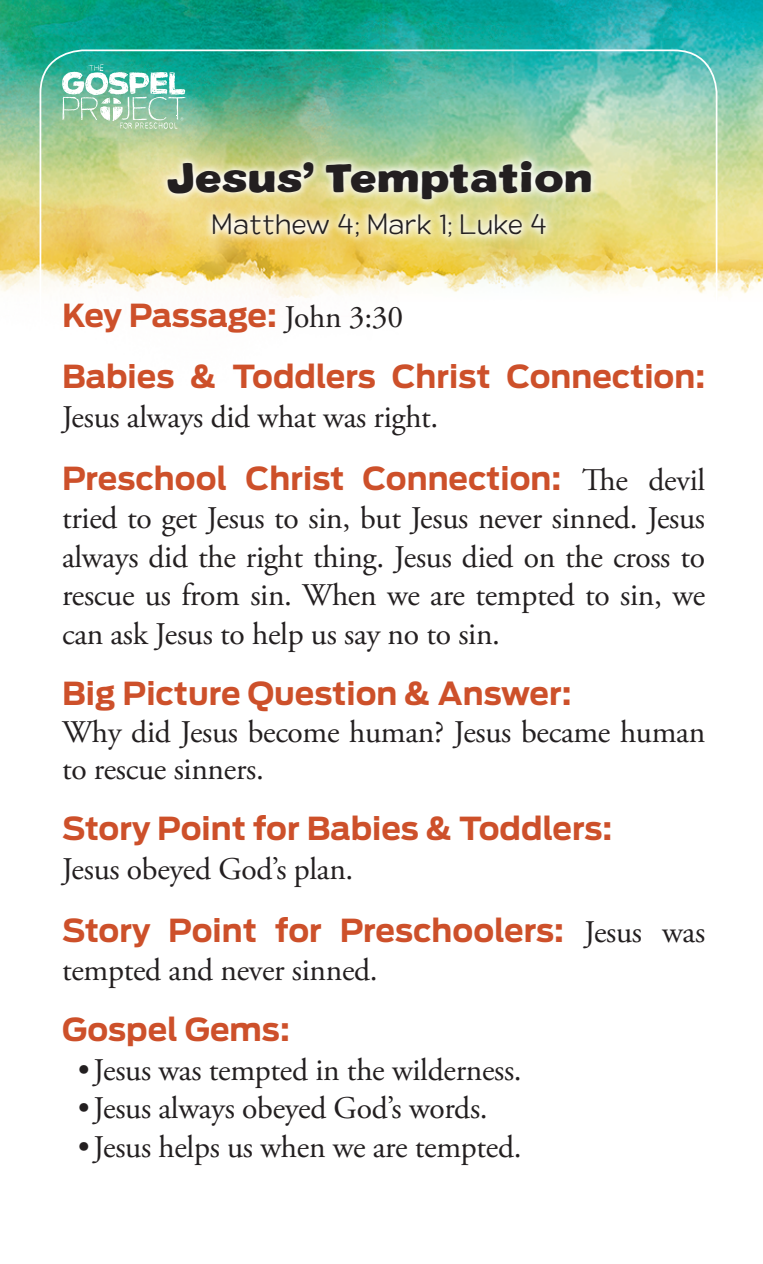
<style>
.page{position:relative;width:763px;height:1264px;background:#fff}
.page>*{position:absolute;margin:0;border:0;box-sizing:border-box;transform-origin:0 0}
.t1{font:900 expanded 38.5px "Colby";letter-spacing:-.01em;color:#231f20}
.t2{font:31.5px/38.5px "Adobe Garamond Pro";letter-spacing:-.01em;color:#231f20;text-align:justify}
.t3{font:700 31.5px/61.2px "Antenna";color:#cd502a}
.t4{font:300 expanded 28px "Colby";letter-spacing:-.01em;color:#231f20}
.s1{font-family:"Adobe Garamond Pro";font-weight:400;color:#231f20}
</style>
<div class="page">
<img style="left:0;top:0;width:762px;height:299px">
<svg style="left:62px;top:64px;width:125px;height:65px"></svg>
<svg style="left:159px;top:152px;width:441px;height:94px;background:#e5e1a8"></svg>
<svg style="left:754px;top:0;width:9px;height:5px"></svg>
<p class="t1" style="left:166px;top:152px;width:428px">Jesus’ Temptation</p>
<p class="t4" style="left:211px;top:207px;width:338px">Matthew 4; Mark 1; Luke 4</p>
<p class="t3" style="left:62px;top:285px;width:644px">Key Passage: <span class="s1">John 3:30<br></span>Babies &amp; Toddlers Christ Connection:</p>
<p class="t2" style="left:62px;top:399px;width:378px">Jesus always did what was right.</p>
<p class="t3" style="left:62px;top:448px;width:644px">Preschool Christ Connection: <span class="s1">The devil</span></p>
<p class="t2" style="left:62px;top:500px;width:644px">tried to get Jesus to sin, but Jesus never sinned. Jesus always did the right thing. Jesus died on the cross to rescue us from sin. When we are tempted to sin, we can ask Jesus to help us say no to sin.</p>
<p class="t3" style="left:62px;top:663px;width:511px">Big Picture Question &amp; Answer:</p>
<p class="t2" style="left:62px;top:715px;width:644px;line-height:36.8px">Why did Jesus become human? Jesus became human to rescue sinners.</p>
<p class="t3" style="left:62px;top:798px;width:551px">Story Point for Babies &amp; Toddlers:</p>
<p class="t2" style="left:62px;top:850px;width:293px">Jesus obeyed God’s plan.</p>
<p class="t3" style="left:62px;top:900px;width:644px">Story Point for Preschoolers: <span class="s1">Jesus was</span></p>
<p class="t2" style="left:62px;top:952px;width:317px">tempted and never sinned.</p>
<p class="t3" style="left:62px;top:999px;width:229px">Gospel Gems:</p>
<p class="t2" style="left:78px;top:1052px;width:445px">•Jesus was tempted in the wilderness.</p>
<p class="t2" style="left:78px;top:1090px;width:411px">•Jesus always obeyed God’s words.</p>
<p class="t2" style="left:78px;top:1129px;width:445px">•Jesus helps us when we are tempted.</p>
</div>
